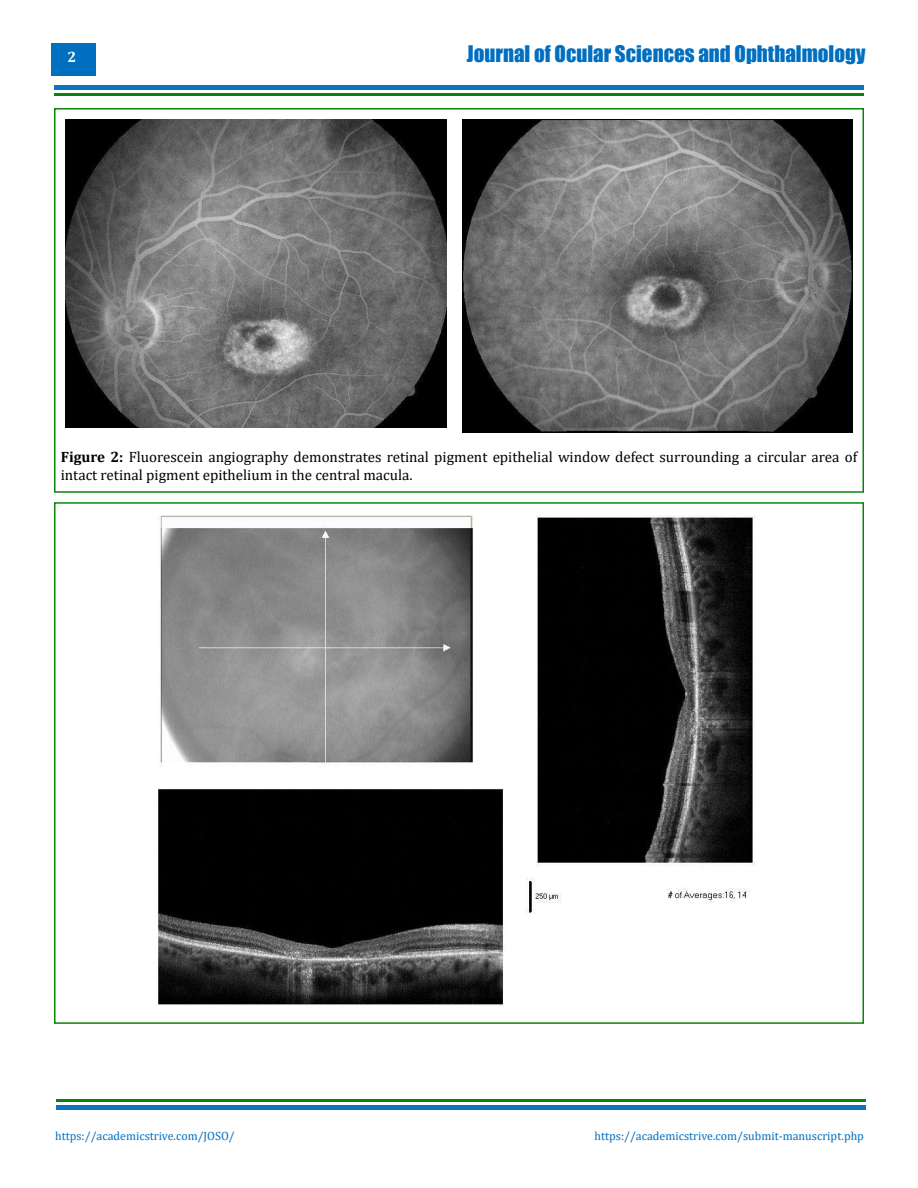
<style>
.page{position:relative;width:918px;height:1188px;background:#fff}
.page>*{position:absolute;margin:0;border:0;box-sizing:border-box;transform-origin:0 0}
.t1{font:21px "Impact";color:#006fc0}
.t2{font:15px/18px "Cambria";color:#000}
.t3{font:700 15px "Cambria";color:#fff}
.t4{font:12px "Cambria";color:#006fc0}
.s1{font-weight:700}
</style>
<div class="page">
<div style="left:51px;top:43px;width:45px;height:33px;background:#006fc0"></div>
<div style="left:54px;top:85px;width:810px;height:5px;background:#0b75c2"></div>
<div style="left:56px;top:1105px;width:810px;height:5px;background:#0b75c2"></div>
<hr style="left:54px;top:93px;width:810px;height:3px;background:#007f01">
<hr style="left:56px;top:1100px;width:810px;height:2px;background:#007f01">
<img style="left:66px;top:120px;width:380px;height:307px">
<img style="left:463px;top:120px;width:389px;height:313px">
<img style="left:158px;top:516px;width:598px;height:490px">
<div style="left:54px;top:108px;width:810px;height:385px;border:2px solid #007f01"></div>
<p class="t3" style="left:68px;top:47px;width:10px">2</p>
<h1 class="t1" style="left:467px;top:37px;width:400px">Journal of Ocular Sciences and Ophthalmology</h1>
<p class="t2" style="left:61px;top:447px;width:798px"><span class="s1">Figure 2:</span> Fluorescein angiography demonstrates retinal pigment epithelial window defect surrounding a circular area of intact retinal pigment epithelium in the central macula.</p>
<p class="t4" style="left:55px;top:1129px;width:181px">https://academicstrive.com/JOSO/</p>
<p class="t4" style="left:594px;top:1129px;width:271px">https://academicstrive.com/submit-manuscript.php</p>
</div>
